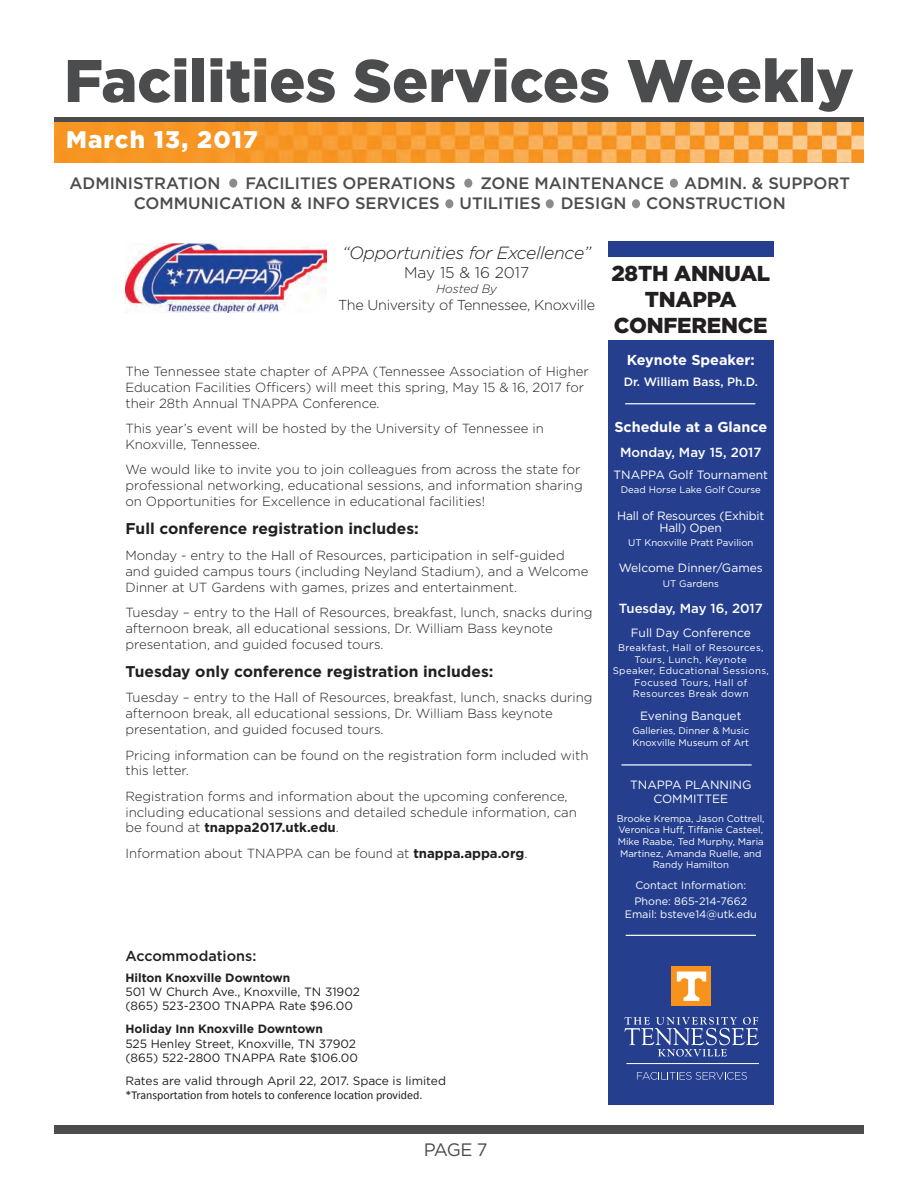
<style>
.page{position:relative;width:918px;height:1188px;background:#fff}
.page>*{position:absolute;margin:0;border:0;box-sizing:border-box;transform-origin:0 0}
.t1{font:900 60px "Gotham";color:#4b4c4d}
.t2{font:900 24px "Gotham";letter-spacing:.05em;color:#fff}
.t3{font:900 21.6px/26px "Gotham";letter-spacing:-.01em;color:#231f20;text-align:center}
.t4{font:18px "Gotham";color:#4b4c4d}
.t5{font:italic 300 17.55px "Gotham";letter-spacing:-.02em;color:#231f20}
.t6{font:500 16.5px/19.8px "Gotham";color:#4b4c4d}
.t7{font:700 15.6px "Gotham";color:#231f20}
.t8{font:300 15.6px "Gotham";color:#231f20}
.t9{font:300 14.4px "Gotham";letter-spacing:-.02em;color:#231f20}
.t10{font:700 14.4px "Gotham";color:#fff}
.t11{font:500 14.4px "Gotham";color:#231f20}
.t12{font:300 13.2px/15.9px "Gotham";color:#231f20}
.t13{font:500 13.2px "Gotham";color:#fff}
.t14{font:12px/14.4px "Gotham";color:#231f20}
.t15{font:12px/14.4px "Gotham";color:#fff;text-align:center}
.t16{font:12px "Calibri";color:#231f20}
.t17{font:700 12px "Gotham";color:#231f20}
.t18{font:12px/12px "Gotham";letter-spacing:-.02em;color:#fff;text-align:center}
.t19{font:500 12px "Gotham";color:#fff}
.t20{font:italic 300 12px "Gotham";letter-spacing:-.005em;color:#231f20}
.t21{font:10.8px/15.3px "Gotham";color:#fff}
.t22{font:9.6px/11.6px "Gotham";color:#fff}
.t23{font:9.6px/11.6px "Gotham";letter-spacing:.04em;color:#fff;text-align:center}
.s1{font-weight:700}
</style>
<div class="page">
<div style="left:229px;top:179px;width:8px;height:9px;background:#8a8c8f;border-radius:50%"></div>
<div style="left:445px;top:199px;width:8px;height:9px;background:#8a8c8f;border-radius:50%"></div>
<div style="left:670px;top:179px;width:8px;height:9px;background:#8a8c8f;border-radius:50%"></div>
<div style="left:464px;top:179px;width:8px;height:9px;background:#8a8c8f;border-radius:50%"></div>
<div style="left:546px;top:199px;width:8px;height:9px;background:#8a8c8f;border-radius:50%"></div>
<div style="left:632px;top:199px;width:8px;height:9px;background:#8a8c8f;border-radius:50%"></div>
<div style="left:54px;top:1125px;width:810px;height:9px;background:#4b4c4d"></div>
<div style="left:54px;top:117px;width:810px;height:6px;background:#4b4c4d"></div>
<img style="left:54px;top:122px;width:810px;height:40px">
<img style="left:125px;top:243px;width:202px;height:70px">
<div style="left:608px;top:241px;width:165px;height:864px;background:#253f8e"></div>
<div style="left:607px;top:257px;width:166px;height:83px;background:#fff"></div>
<hr style="left:625px;top:403px;width:130px;height:1px;background:#fff">
<hr style="left:621px;top:764px;width:131px;height:2px;background:#fff">
<hr style="left:626px;top:935px;width:130px;height:1px;background:#fff">
<hr style="left:626px;top:1063px;width:133px;height:1px;background:#fff">
<svg style="left:625px;top:1017px;width:134px;height:40px"></svg>
<div style="left:672px;top:967px;width:39px;height:39px;background:#f7931d"></div>
<svg style="left:677px;top:972px;width:29px;height:29px"></svg>
<svg style="left:637px;top:1072px;width:110px;height:8px"></svg>
<h1 class="t1" style="left:64px;top:39px;width:791px">Facilities Services Weekly</h1>
<h2 class="t2" style="left:66px;top:123px;width:193px">March 13, 2017</h2>
<p class="t6" style="left:69px;top:173px;width:153px">ADMINISTRATION</p>
<p class="t6" style="left:245px;top:173px;width:212px">FACILITIES OPERATIONS</p>
<p class="t6" style="left:134px;top:173px;width:718px;text-indent:347px">ZONE MAINTENANCE ADMIN. &amp; SUPPORT<br>COMMUNICATION &amp; INFO SERVICES UTILITIES DESIGN CONSTRUCTION</p>
<h3 class="t5" style="left:342px;top:242px;width:251px">“Opportunities for Excellence”</h3>
<p class="t8" style="left:404px;top:262px;width:127px">May 15 &amp; 16 2017</p>
<p class="t20" style="left:436px;top:281px;width:62px">Hosted By</p>
<p class="t9" style="left:338px;top:296px;width:259px">The University of Tennessee, Knoxville</p>
<p class="t12" style="left:125px;top:363px;width:465px">The Tennessee state chapter of APPA (Tennessee Association of Higher<br>Education Facilities Officers) will meet this spring, May 15 &amp; 16, 2017 for their 28th Annual TNAPPA Conference.</p>
<p class="t12" style="left:125px;top:420px;width:420px">This year’s event will be hosted by the University of Tennessee in<br>Knoxville, Tennessee.</p>
<p class="t12" style="left:125px;top:461px;width:459px">We would like to invite you to join colleagues from across the state for professional networking, educational sessions, and information sharing on Opportunities for Excellence in educational facilities!</p>
<p class="t7" style="left:125px;top:519px;width:295px">Full conference registration includes:</p>
<p class="t12" style="left:125px;top:547px;width:465px">Monday - entry to the Hall of Resources, participation in self-guided and guided campus tours (including Neyland Stadium), and a Welcome<br>Dinner at UT Gardens with games, prizes and entertainment.</p>
<p class="t12" style="left:125px;top:604px;width:469px">Tuesday – entry to the Hall of Resources, breakfast, lunch, snacks during afternoon break, all educational sessions, Dr. William Bass keynote presentation, and guided focused tours.</p>
<p class="t7" style="left:125px;top:661px;width:370px">Tuesday only conference registration includes:</p>
<p class="t12" style="left:125px;top:689px;width:469px">Tuesday – entry to the Hall of Resources, breakfast, lunch, snacks during afternoon break, all educational sessions, Dr. William Bass keynote presentation, and guided focused tours.</p>
<p class="t12" style="left:125px;top:747px;width:465px">Pricing information can be found on the registration form included with this letter.</p>
<p class="t12" style="left:125px;top:788px;width:453px">Registration forms and information about the upcoming conference, including educational sessions and detailed schedule information, can be found at <span class="s1">tnappa2017.utk.edu</span>.</p>
<p class="t12" style="left:125px;top:845px;width:404px">Information about TNAPPA can be found at <span class="s1">tnappa.appa.org</span>.</p>
<p class="t11" style="left:125px;top:947px;width:132px">Accommodations:</p>
<p class="t17" style="left:125px;top:969px;width:167px">Hilton Knoxville Downtown</p>
<p class="t14" style="left:125px;top:984px;width:236px">501 W Church Ave., Knoxville, TN 31902 (865) 523-2300 TNAPPA Rate $96.00</p>
<p class="t17" style="left:125px;top:1021px;width:199px">Holiday Inn Knoxville Downtown</p>
<p class="t14" style="left:125px;top:1036px;width:234px">525 Henley Street, Knoxville, TN 37902 (865) 522-2800 TNAPPA Rate $106.00</p>
<p class="t14" style="left:125px;top:1073px;width:322px">Rates are valid through April 22, 2017. Space is limited</p>
<p class="t16" style="left:125px;top:1088px;width:298px">*Transportation from hotels to conference location provided.</p>
<h3 class="t4" style="left:424px;top:1138px;width:65px">PAGE 7</h3>
<h3 class="t3" style="left:611px;top:260px;width:160px">28TH ANNUAL<br>TNAPPA<br>CONFERENCE</h3>
<p class="t10" style="left:627px;top:350px;width:130px">Keynote Speaker:</p>
<p class="t19" style="left:624px;top:374px;width:136px">Dr. William Bass, Ph.D.</p>
<p class="t10" style="left:614px;top:417px;width:154px">Schedule at a Glance</p>
<p class="t13" style="left:620px;top:444px;width:143px">Monday, May 15, 2017</p>
<p class="t15" style="left:613px;top:467px;width:156px">TNAPPA Golf Tournament</p>
<p class="t22" style="left:621px;top:484px;width:142px">Dead Horse Lake Golf Course</p>
<p class="t18" style="left:617px;top:509px;width:149px">Hall of Resources (Exhibit<br>Hall) Open</p>
<p class="t22" style="left:628px;top:537px;width:127px">UT Knoxville Pratt Pavilion</p>
<p class="t15" style="left:619px;top:561px;width:146px">Welcome Dinner/Games</p>
<p class="t22" style="left:663px;top:577px;width:58px">UT Gardens</p>
<p class="t13" style="left:619px;top:600px;width:146px">Tuesday, May 16, 2017</p>
<p class="t15" style="left:631px;top:626px;width:122px">Full Day Conference</p>
<p class="t23" style="left:613px;top:642px;width:158px">Breakfast, Hall of Resources,<br>Tours, Lunch, Keynote<br>Speaker, Educational Sessions,<br>Focused Tours, Hall of<br>Resources Break down</p>
<p class="t15" style="left:640px;top:708px;width:103px">Evening Banquet</p>
<p class="t22" style="left:632px;top:725px;width:118px">Galleries, Dinner &amp; Music<br>Knoxville Museum of Art</p>
<p class="t15" style="left:630px;top:777px;width:123px">TNAPPA PLANNING<br>COMMITTEE</p>
<p class="t22" style="left:617px;top:813px;width:149px;text-align:center">Brooke Krempa, Jason Cottrell,<br>Veronica Huff, Tiffanie Casteel,<br>Mike Raabe, Ted Murphy, Maria<br>Martinez, Amanda Ruelle, and<br>Randy Hamilton</p>
<p class="t21" style="left:634px;top:878px;width:114px">Contact Information:<br>Phone: 865-214-7662</p>
<p class="t21" style="left:625px;top:906px;width:134px">Email: bsteve14@utk.edu</p>
</div>
